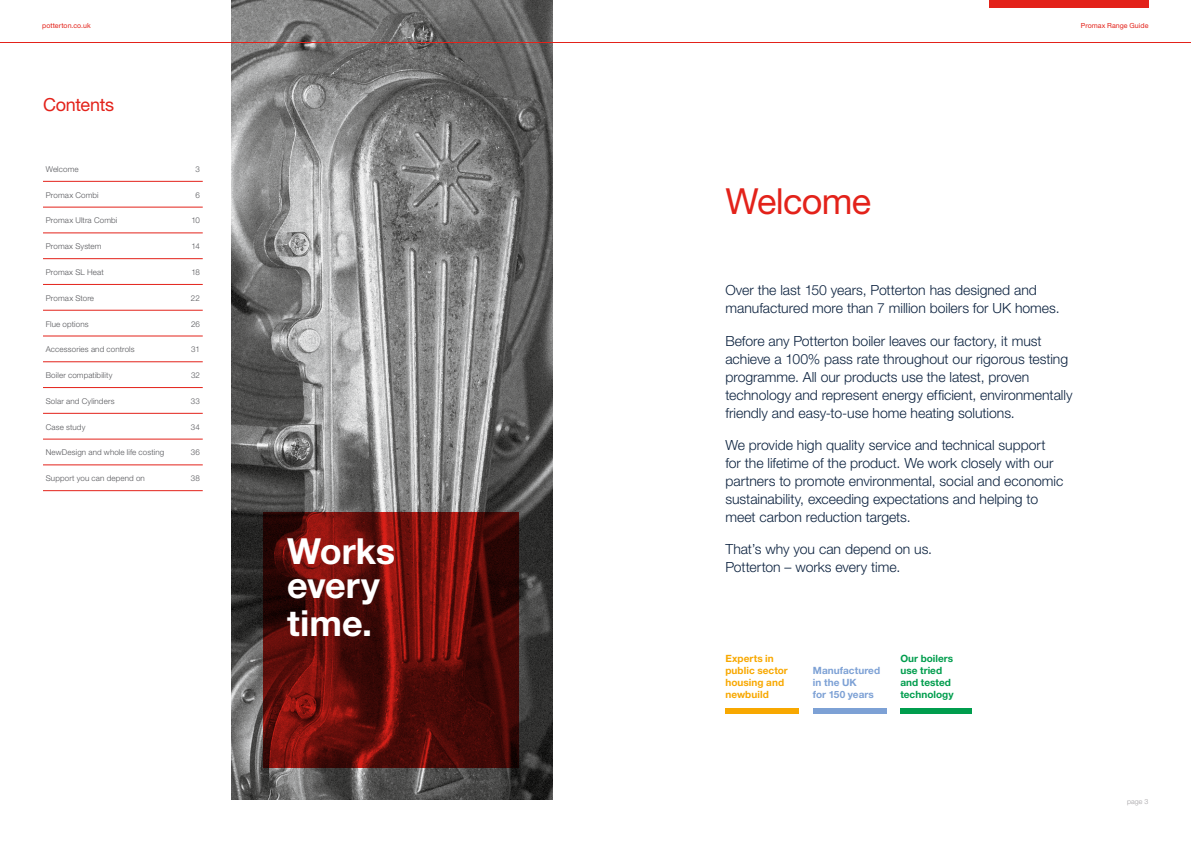
<style>
.page{position:relative;width:1191px;height:842px;background:#fff}
.page>*{position:absolute;margin:0;border:0;box-sizing:border-box;transform-origin:0 0}
.t1{font:700 36px/34px "Helvetica Neue LT Std";color:#fff}
.t2{font:36px "Helvetica Neue LT Std";letter-spacing:-.02em;color:#e3221a}
.t3{font:18px "Helvetica Neue LT Std";letter-spacing:-.015em;color:#e3221a}
.t4{font:300 14px/18px "Helvetica Neue LT Std";color:#0c223f}
.t5{font:700 10px/12px "Helvetica Neue LT Std";letter-spacing:.005em;color:#f8a800}
.t6{font:700 10px/12px "Helvetica Neue LT Std";letter-spacing:.005em;color:#009d4d}
.t7{font:700 10px/12px "Helvetica Neue LT Std";letter-spacing:.005em;color:#7da1d5}
.t8{font:300 8px "Helvetica Neue LT Std";letter-spacing:.015em;color:#55565a}
.t9{font:7px "Helvetica Neue LT Std";letter-spacing:.01em;color:#e3221a}
.t10{font:300 7px "Helvetica Neue LT Std";color:#a19fa2}
</style>
<div class="page">
<img style="left:231px;top:0;width:322px;height:799px">
<hr style="left:43px;top:181px;width:160px;height:1px;background:#e3221a">
<hr style="left:43px;top:207px;width:160px;height:1px;background:#e3221a">
<hr style="left:43px;top:233px;width:160px;height:1px;background:#e3221a">
<hr style="left:43px;top:258px;width:160px;height:1px;background:#e3221a">
<hr style="left:43px;top:284px;width:160px;height:1px;background:#e3221a">
<hr style="left:43px;top:310px;width:160px;height:1px;background:#e3221a">
<hr style="left:43px;top:336px;width:160px;height:1px;background:#e3221a">
<hr style="left:43px;top:361px;width:160px;height:1px;background:#e3221a">
<hr style="left:43px;top:387px;width:160px;height:1px;background:#e3221a">
<hr style="left:43px;top:413px;width:160px;height:1px;background:#e3221a">
<hr style="left:43px;top:439px;width:160px;height:1px;background:#e3221a">
<hr style="left:43px;top:465px;width:160px;height:1px;background:#e3221a">
<hr style="left:43px;top:490px;width:160px;height:1px;background:#e3221a">
<svg style="left:264px;top:512px;width:255px;height:255px"></svg>
<hr style="left:0;top:42px;width:1191px;height:1px;background:#e3221a">
<div style="left:988px;top:0;width:160px;height:7px;background:#e3221a"></div>
<div style="left:725px;top:708px;width:74px;height:6px;background:#f8a800"></div>
<div style="left:813px;top:708px;width:73px;height:6px;background:#7da1d5"></div>
<div style="left:900px;top:708px;width:71px;height:6px;background:#009d4d"></div>
<p class="t9" style="left:42px;top:21px;width:50px">potterton.co.uk</p>
<p class="t9" style="left:1080px;top:21px;width:69px">Promax Range Guide</p>
<p class="t3" style="left:43px;top:94px;width:73px">Contents</p>
<p class="t8" style="left:46px;top:164px;width:34px">Welcome</p>
<p class="t8" style="left:195px;top:164px;width:6px">3</p>
<p class="t8" style="left:46px;top:190px;width:54px">Promax Combi</p>
<p class="t8" style="left:195px;top:190px;width:6px">6</p>
<p class="t8" style="left:46px;top:216px;width:73px">Promax Ultra Combi</p>
<p class="t8" style="left:191px;top:216px;width:10px">10</p>
<p class="t8" style="left:46px;top:241px;width:57px">Promax System</p>
<p class="t8" style="left:191px;top:241px;width:10px">14</p>
<p class="t8" style="left:46px;top:267px;width:59px">Promax SL Heat</p>
<p class="t8" style="left:191px;top:267px;width:10px">18</p>
<p class="t8" style="left:46px;top:293px;width:50px">Promax Store</p>
<p class="t8" style="left:191px;top:293px;width:10px">22</p>
<p class="t8" style="left:46px;top:319px;width:44px">Flue options</p>
<p class="t8" style="left:191px;top:319px;width:10px">26</p>
<p class="t8" style="left:46px;top:345px;width:90px">Accessories and controls</p>
<p class="t8" style="left:191px;top:345px;width:10px">31</p>
<p class="t8" style="left:46px;top:370px;width:68px">Boiler compatibility</p>
<p class="t8" style="left:191px;top:370px;width:10px">32</p>
<p class="t8" style="left:46px;top:396px;width:70px">Solar and Cylinders</p>
<p class="t8" style="left:191px;top:396px;width:10px">33</p>
<p class="t8" style="left:46px;top:422px;width:41px">Case study</p>
<p class="t8" style="left:191px;top:422px;width:10px">34</p>
<p class="t8" style="left:46px;top:448px;width:120px">NewDesign and whole life costing</p>
<p class="t8" style="left:191px;top:448px;width:10px">36</p>
<p class="t8" style="left:46px;top:473px;width:101px">Support you can depend on</p>
<p class="t8" style="left:191px;top:473px;width:10px">38</p>
<h1 class="t1" style="left:287px;top:534px;width:109px">Works every</h1>
<h1 class="t1" style="left:287px;top:606px;width:87px">time.</h1>
<h1 class="t2" style="left:725px;top:179px;width:147px">Welcome</h1>
<p class="t4" style="left:725px;top:281px;width:336px">Over the last 150 years, Potterton has designed and manufactured more than 7 million boilers for UK homes.</p>
<p class="t4" style="left:725px;top:331px;width:348px">Before any Potterton boiler leaves our factory, it must achieve a 100% pass rate throughout our rigorous testing programme. All our products use the latest, proven technology and represent energy efficient, environmentally friendly and easy-to-use home heating solutions.</p>
<p class="t4" style="left:725px;top:435px;width:339px">We provide high quality service and technical support for the lifetime of the product. We work closely with our partners to promote environmental, social and economic sustainability, exceeding expectations and helping to meet carbon reduction targets.</p>
<p class="t4" style="left:725px;top:540px;width:208px">That’s why you can depend on us.<br>Potterton – works every time.</p>
<p class="t5" style="left:725px;top:652px;width:64px">Experts in public sector housing and newbuild</p>
<p class="t6" style="left:900px;top:652px;width:55px">Our boilers use tried and tested technology</p>
<p class="t7" style="left:813px;top:664px;width:69px">Manufactured in the UK<br>for 150 years</p>
<p class="t10" style="left:1127px;top:798px;width:23px">page 3</p>
</div>
